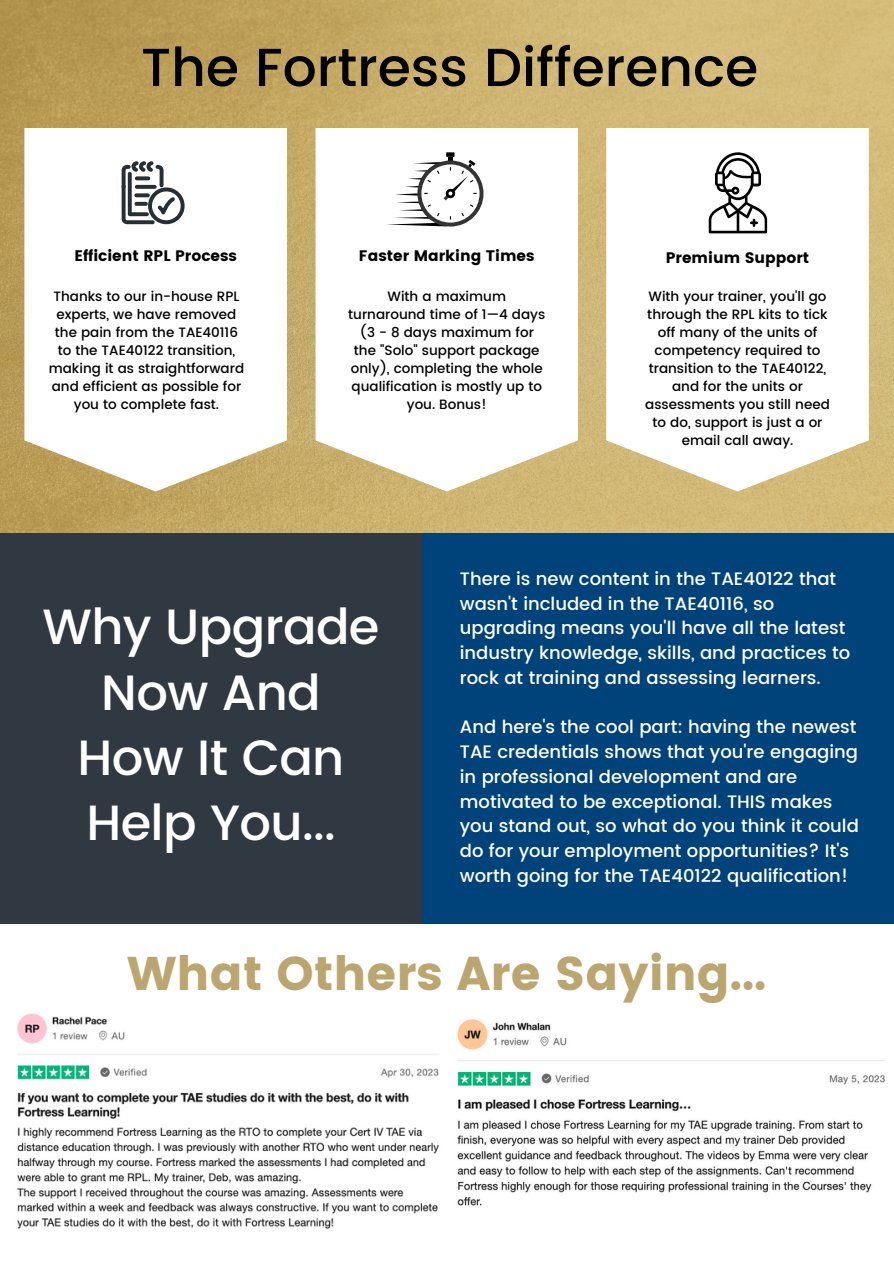
<style>
.page{position:relative;width:894px;height:1264px;background:#fff}
.page>*{position:absolute;margin:0;border:0;box-sizing:border-box;transform-origin:0 0}
.t1{font:500 53.55px "Poppins";color:#000}
.t2{font:500 49.5px/65.2px "Poppins";letter-spacing:-.015em;color:#fff;text-align:center}
.t3{font:47.25px "Poppins";color:#bca670}
.t4{font:500 18px/24.8px "Poppins";color:#fff}
.t5{font:15.15px "Poppins";color:#000}
.t6{font:500 13.5px/18px "Poppins";color:#000;text-align:center}
</style>
<div class="page">
<img style="left:0;top:0;width:893px;height:533px">
<svg style="left:606px;top:128px;width:262px;height:363px"></svg>
<svg style="left:315px;top:128px;width:263px;height:363px"></svg>
<svg style="left:24px;top:128px;width:263px;height:363px"></svg>
<svg style="left:121px;top:161px;width:63px;height:63px"></svg>
<div style="left:446px;top:152px;width:8px;height:5px;background:#000"></div>
<svg style="left:386px;top:157px;width:90px;height:69px"></svg>
<div style="left:417px;top:160px;width:66px;height:66px;border:4px solid #333;border-radius:50%"></div>
<svg style="left:708px;top:152px;width:59px;height:81px"></svg>
<div style="left:0;top:533px;width:893px;height:391px;background:#303841"></div>
<div style="left:422px;top:533px;width:471px;height:391px;background:#00427a"></div>
<img style="left:17px;top:1013px;width:422px;height:216px">
<img style="left:457px;top:1019px;width:429px;height:187px">
<p class="t1" style="left:141px;top:36px;width:618px">The Fortress Difference</p>
<p class="t5" style="left:74px;top:247px;width:164px">Efficient RPL Process</p>
<p class="t5" style="left:359px;top:247px;width:177px">Faster Marking Times</p>
<h4 class="t5" style="left:665px;top:249px;width:145px">Premium Support</h4>
<h4 class="t6" style="left:49px;top:287px;width:197px">Thanks to our in-house RPL experts, we have removed the pain from the TAE40116 to the TAE40122 transition, making it as straightforward and efficient as possible for you to complete fast.</h4>
<p class="t6" style="left:348px;top:287px;width:198px">With a maximum turnaround time of 1—4 days (3 - 8 days maximum for the "Solo" support package only), completing the whole qualification is mostly up to you. Bonus!</p>
<p class="t6" style="left:645px;top:287px;width:186px">With your trainer, you'll go through the RPL kits to tick off many of the units of competency required to transition to the TAE40122, and for the units or assessments you still need to do, support is just a or email call away.</p>
<h4 class="t2" style="left:42px;top:594px;width:338px">Why Upgrade<br>Now And<br>How It Can<br>Help You...</h4>
<p class="t4" style="left:459px;top:566px;width:392px">There is new content in the TAE40122 that wasn't included in the TAE40116, so upgrading means you'll have all the latest industry knowledge, skills, and practices to rock at training and assessing learners.</p>
<h1 class="t4" style="left:459px;top:714px;width:400px">And here's the cool part: having the newest TAE credentials shows that you're engaging in professional development and are motivated to be exceptional. THIS makes you stand out, so what do you think it could do for your employment opportunities? It's worth going for the TAE40122 qualification!</h1>
<p class="t3" style="left:127px;top:946px;width:640px">What Others Are Saying...</p>
</div>
